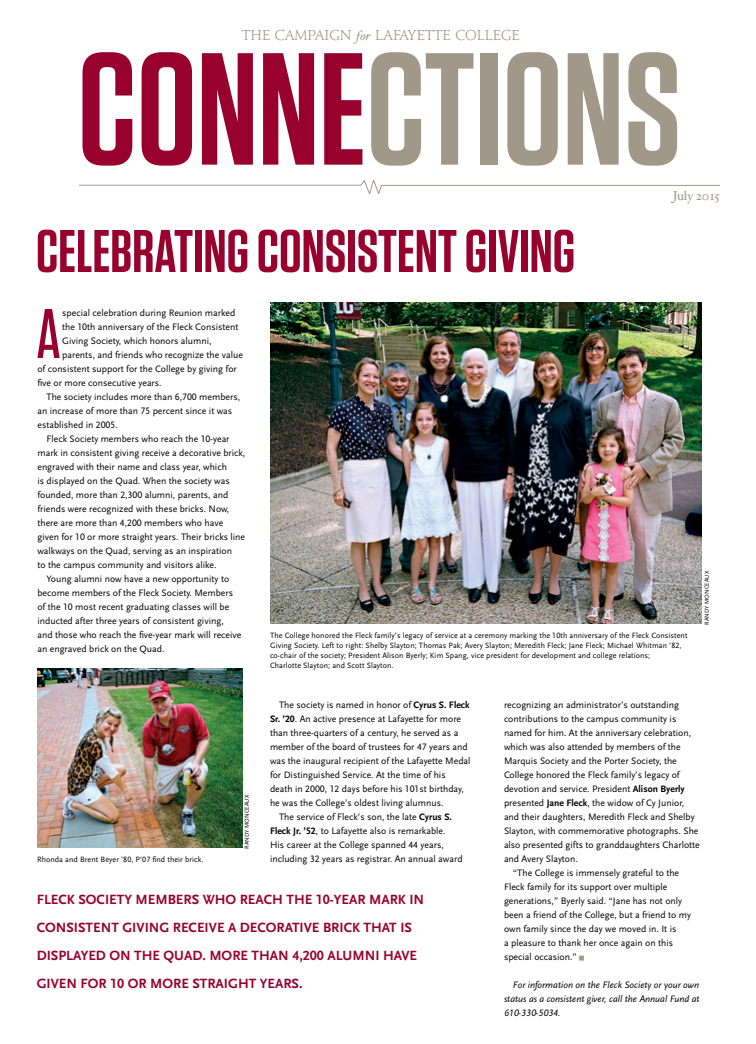
<style>
.page{position:relative;width:756px;height:1044px;background:#fff}
.page>*{position:absolute;margin:0;border:0;box-sizing:border-box;transform-origin:0 0}
.t1{font:600 159.2px "Tungsten";color:#a2988a}
.t2{font:500 69.8px "Tungsten";color:#98002e}
.t3{font:600 60px "Tungsten";color:#98002e}
.t4{font:700 14px/28px "Scala Sans LF";color:#98002e}
.t5{font:13px "Jupiter";color:#a2988a}
.t6{font:13px "Hoefler Txt";color:#a2988a}
.t7{font:9.8px "Scala Sans LF";color:#000}
.t8{font:italic 9.8px/14px "Scala Sans LF";color:#000;text-align:justify}
.t9{font:8px/10px "Scala Sans LF";letter-spacing:.01em;color:#000}
.t10{font:6px "Scala Sans LF";letter-spacing:.01em;color:#000}
.s1{font-family:"Hoefler Txt";font-style:italic}
.s2{color:#98002e}
.s3{font-weight:700}
.s4{font-family:"Borders W";color:#a2988a}
</style>
<div class="page">
<img style="left:270px;top:302px;width:432px;height:322px">
<hr style="left:382px;top:185px;width:338px;height:1px;background:#a2988a">
<svg style="left:79px;top:179px;width:304px;height:15px"></svg>
<img style="left:37px;top:668px;width:206px;height:180px">
<h3 class="t5" style="left:242px;top:26px;width:279px">THE CAMPAIGN <span class="s1">for</span> LAFAYETTE COLLEGE</h3>
<h1 class="t1" style="left:78px;top:26px;width:605px"><span class="s2">CONNE</span>CTIONS</h1>
<h3 class="t6" style="left:673px;top:188px;width:49px">July 2015</h3>
<h3 class="t3" style="left:36px;top:220px;width:541px">CELEBRATING CONSISTENT GIVING</h3>
<h2 class="t2" style="left:36px;top:297px;width:26px">A</h2>
<p class="t7" style="left:62px;top:307px;width:175px">special celebration during Reunion marked</p>
<p class="t7" style="left:62px;top:321px;width:178px">the 10th anniversary of the Fleck Consistent</p>
<p class="t7" style="left:62px;top:335px;width:151px">Giving Society, which honors alumni,</p>
<p class="t7" style="left:62px;top:349px;width:182px">parents, and friends who recognize the value</p>
<p class="t7" style="left:37px;top:363px;width:201px">of consistent support for the College by giving for</p>
<p class="t7" style="left:37px;top:377px;width:126px">five or more consecutive years.</p>
<p class="t7" style="left:46px;top:391px;width:195px">The society includes more than 6,700 members,</p>
<p class="t7" style="left:37px;top:406px;width:196px">an increase of more than 75 percent since it was</p>
<p class="t7" style="left:37px;top:420px;width:82px">established in 2005.</p>
<p class="t7" style="left:46px;top:434px;width:185px">Fleck Society members who reach the 10-year</p>
<p class="t7" style="left:37px;top:448px;width:209px">mark in consistent giving receive a decorative brick,</p>
<p class="t7" style="left:37px;top:462px;width:191px">engraved with their name and class year, which</p>
<p class="t7" style="left:37px;top:476px;width:194px">is displayed on the Quad. When the society was</p>
<p class="t7" style="left:37px;top:490px;width:192px">founded, more than 2,300 alumni, parents, and</p>
<p class="t7" style="left:37px;top:504px;width:193px">friends were recognized with these bricks. Now,</p>
<p class="t7" style="left:37px;top:518px;width:187px">there are more than 4,200 members who have</p>
<p class="t7" style="left:37px;top:532px;width:209px">given for 10 or more straight years. Their bricks line</p>
<p class="t7" style="left:37px;top:546px;width:196px">walkways on the Quad, serving as an inspiration</p>
<p class="t7" style="left:37px;top:560px;width:181px">to the campus community and visitors alike.</p>
<p class="t7" style="left:46px;top:574px;width:184px">Young alumni now have a new opportunity to</p>
<p class="t7" style="left:37px;top:588px;width:197px">become members of the Fleck Society. Members</p>
<p class="t7" style="left:37px;top:602px;width:193px">of the 10 most recent graduating classes will be</p>
<p class="t7" style="left:37px;top:616px;width:188px">inducted after three years of consistent giving,</p>
<p class="t7" style="left:37px;top:630px;width:206px">and those who reach the five-year mark will receive</p>
<p class="t7" style="left:37px;top:644px;width:129px">an engraved brick on the Quad.</p>
<p class="t10" style="left:704px;top:625px;width:55px;rotate:-90deg">RANDY MONCEAUX</p>
<p class="t9" style="left:270px;top:631px;width:419px">The College honored the Fleck family’s legacy of service at a ceremony marking the 10th anniversary of the Fleck Consistent Giving Society. Left to right: Shelby Slayton; Thomas Pak; Avery Slayton; Meredith Fleck; Jane Fleck; Michael Whitman ’82, co-chair of the society; President Alison Byerly; Kim Spang, vice president for development and college relations;<br>Charlotte Slayton; and Scott Slayton.</p>
<p class="t7" style="left:279px;top:699px;width:192px">The society is named in honor of <span class="s3">Cyrus S. Fleck</span></p>
<p class="t7" style="left:270px;top:713px;width:193px"><span class="s3">Sr. ’20</span>. An active presence at Lafayette for more</p>
<p class="t7" style="left:270px;top:727px;width:190px">than three-quarters of a century, he served as a</p>
<p class="t7" style="left:270px;top:741px;width:199px">member of the board of trustees for 47 years and</p>
<p class="t7" style="left:270px;top:755px;width:202px">was the inaugural recipient of the Lafayette Medal</p>
<p class="t7" style="left:270px;top:769px;width:177px">for Distinguished Service. At the time of his</p>
<p class="t7" style="left:270px;top:783px;width:195px">death in 2000, 12 days before his 101st birthday,</p>
<p class="t7" style="left:270px;top:798px;width:175px">he was the College’s oldest living alumnus.</p>
<p class="t7" style="left:279px;top:812px;width:175px">The service of Fleck’s son, the late <span class="s3">Cyrus S.</span></p>
<p class="t7" style="left:270px;top:826px;width:177px"><span class="s3">Fleck Jr. ’52</span>, to Lafayette also is remarkable.</p>
<p class="t7" style="left:270px;top:840px;width:175px">His career at the College spanned 44 years,</p>
<p class="t7" style="left:270px;top:854px;width:194px">including 32 years as registrar. An annual award</p>
<h3 class="t4" style="left:37px;top:886px;width:389px">FLECK SOCIETY MEMBERS WHO REACH THE 10-YEAR MARK IN CONSISTENT GIVING RECEIVE A DECORATIVE BRICK THAT IS DISPLAYED ON THE QUAD. MORE THAN 4,200 ALUMNI HAVE GIVEN FOR 10 OR MORE STRAIGHT YEARS.</h3>
<p class="t7" style="left:504px;top:699px;width:177px">recognizing an administrator’s outstanding</p>
<p class="t7" style="left:504px;top:713px;width:174px">contributions to the campus community is</p>
<p class="t7" style="left:504px;top:727px;width:189px">named for him. At the anniversary celebration,</p>
<p class="t7" style="left:504px;top:741px;width:178px">which was also attended by members of the</p>
<p class="t7" style="left:504px;top:755px;width:174px">Marquis Society and the Porter Society, the</p>
<p class="t7" style="left:504px;top:769px;width:177px">College honored the Fleck family’s legacy of</p>
<p class="t7" style="left:504px;top:783px;width:182px">devotion and service. President <span class="s3">Alison Byerly</span></p>
<p class="t7" style="left:504px;top:798px;width:182px">presented <span class="s3">Jane Fleck</span>, the widow of Cy Junior,</p>
<p class="t7" style="left:504px;top:812px;width:192px">and their daughters, Meredith Fleck and Shelby</p>
<p class="t7" style="left:504px;top:826px;width:196px">Slayton, with commemorative photographs. She</p>
<p class="t7" style="left:504px;top:840px;width:197px">also presented gifts to granddaughters Charlotte</p>
<p class="t7" style="left:504px;top:854px;width:75px">and Avery Slayton.</p>
<p class="t7" style="left:513px;top:868px;width:168px">“The College is immensely grateful to the</p>
<p class="t7" style="left:504px;top:882px;width:165px">Fleck family for its support over multiple</p>
<p class="t7" style="left:504px;top:896px;width:180px">generations,” Byerly said. “Jane has not only</p>
<p class="t7" style="left:504px;top:910px;width:189px">been a friend of the College, but a friend to my</p>
<p class="t7" style="left:504px;top:924px;width:174px">own family since the day we moved in. It is</p>
<p class="t7" style="left:504px;top:938px;width:171px">a pleasure to thank her once again on this</p>
<p class="t7" style="left:504px;top:952px;width:84px">special occasion.”<span class="s4">9</span></p>
<p class="t8" style="left:504px;top:978px;width:197px;text-indent:9px">For information on the Fleck Society or your own status as a consistent giver, call the Annual Fund at 610-330-5034.</p>
<p class="t10" style="left:244px;top:849px;width:55px;rotate:-90deg">RANDY MONCEAUX</p>
<p class="t9" style="left:37px;top:855px;width:168px">Rhonda and Brent Beyer ’80, P’07 find their brick.</p>
</div>
